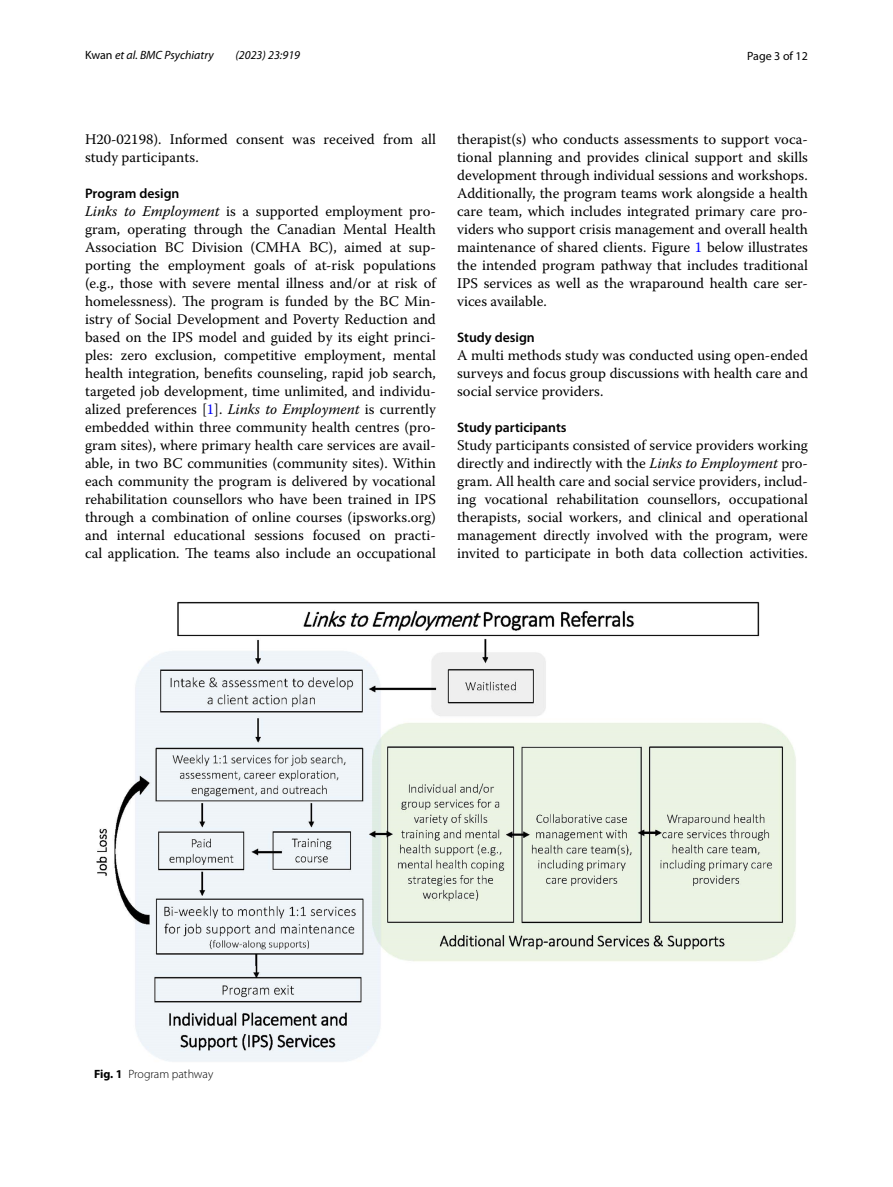
<style>
.page{position:relative;width:893px;height:1187px;background:#fff}
.page>*{position:absolute;margin:0;border:0;box-sizing:border-box;transform-origin:0 0}
.t1{font:14.7px/18px "Warnock Pro";color:#000;text-align:justify}
.t2{font:600 13.8px "Myriad Pro";color:#000}
.t3{font:italic 12px "Myriad Pro";color:#000}
.t4{font:300 12px "Myriad Pro";color:#000}
.t5{font:12px "Myriad Pro";color:#000}
.s1{font-style:normal}
.s2{font-style:italic}
.s3{color:#00f}
.s4{font-weight:700}
</style>
<div class="page">
<img style="left:96px;top:601px;width:700px;height:461px">
<p class="t3" style="left:85px;top:48px;width:130px"><span class="s1">Kwan</span> et al. BMC Psychiatry</p>
<p class="t3" style="left:236px;top:48px;width:66px">(2023) 23:919</p>
<p class="t5" style="left:747px;top:48px;width:62px">Page 3 of 12</p>
<p class="t1" style="left:85px;top:130px;width:352px">H20-02198). Informed consent was received from all study participants.</p>
<p class="t2" style="left:85px;top:184px;width:96px">Program design</p>
<p class="t1" style="left:85px;top:202px;width:352px"><span class="s2">Links to Employment</span> is a supported employment pro&shy;gram, operating through the Canadian Mental Health Association BC Division (CMHA BC), aimed at sup&shy;porting the employment goals of at-risk populations (e.g., those with severe mental illness and/or at risk of homelessness). The program is funded by the BC Min&shy;istry of Social Development and Poverty Reduction and based on the IPS model and guided by its eight princi&shy;ples: zero exclusion, competitive employment, mental health integration, benefits counseling, rapid job search, targeted job development, time unlimited, and individu&shy;alized preferences [<span class="s3">1</span>]. <span class="s2">Links to Employment</span> is currently embedded within three community health centres (pro&shy;gram sites), where primary health care services are avail&shy;able, in two BC communities (community sites). Within each community the program is delivered by vocational rehabilitation counsellors who have been trained in IPS through a combination of online courses (ipsworks.org) and internal educational sessions focused on practi&shy;cal application. The teams also include an occupational</p>
<p class="t1" style="left:457px;top:130px;width:352px">therapist(s) who conducts assessments to support voca&shy;tional planning and provides clinical support and skills development through individual sessions and workshops.<br>Additionally, the program teams work alongside a health care team, which includes integrated primary care pro&shy;viders who support crisis management and overall health maintenance of shared clients. Figure <span class="s3">1</span> below illustrates the intended program pathway that includes traditional IPS services as well as the wraparound health care ser&shy;vices available.</p>
<p class="t2" style="left:457px;top:328px;width:79px">Study design</p>
<p class="t1" style="left:457px;top:346px;width:352px">A multi methods study was conducted using open-ended surveys and focus group discussions with health care and social service providers.</p>
<p class="t2" style="left:457px;top:418px;width:111px">Study participants</p>
<p class="t1" style="left:457px;top:436px;width:352px">Study participants consisted of service providers working directly and indirectly with the <span class="s2">Links to Employment</span> pro&shy;gram. All health care and social service providers, includ&shy;ing vocational rehabilitation counsellors, occupational therapists, social workers, and clinical and operational management directly involved with the program, were invited to participate in both data collection activities.</p>
<p class="t4" style="left:94px;top:1067px;width:121px"><span class="s4">Fig. 1</span> Program pathway</p>
</div>
